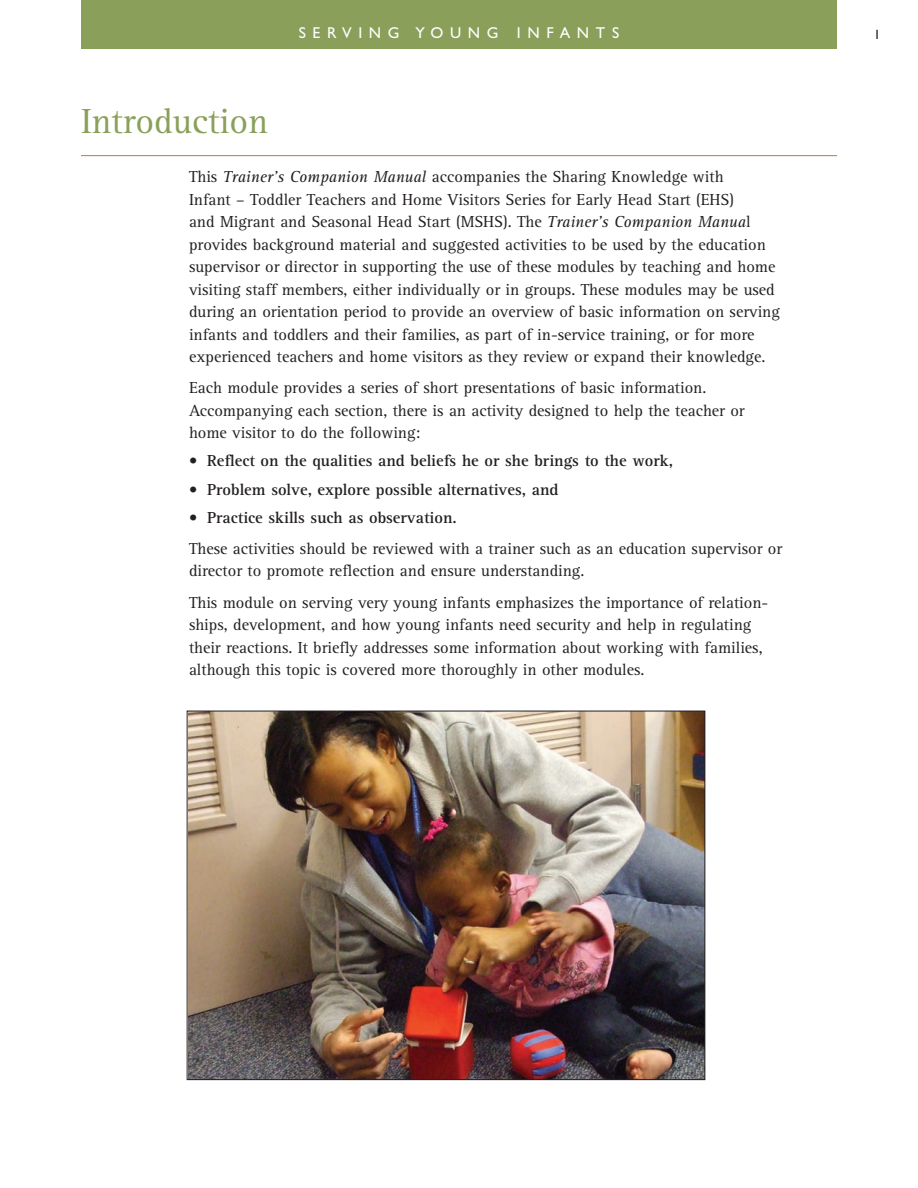
<style>
.page{position:relative;width:918px;height:1188px;background:#fff}
.page>*{position:absolute;margin:0;border:0;box-sizing:border-box;transform-origin:0 0}
.t1{font:36px "Rotis Serif";color:#8aa05a}
.t2{font:16.5px/22.5px "Rotis Serif";color:#231f20}
.t3{font:700 16.5px "Rotis Serif";color:#231f20}
.t4{font:15.75px "Gill Sans";letter-spacing:.425em;color:#fff}
.t5{font:13.5px "Gill Sans";color:#231f20}
.s1{font-style:italic}
</style>
<div class="page">
<div style="left:81px;top:0;width:756px;height:49px;background:#8aa05a"></div>
<hr style="left:81px;top:155px;width:756px;height:1px;background:#bd7c2a">
<img style="left:189px;top:713px;width:514px;height:365px">
<p class="t4" style="left:299px;top:23px;width:322px">SERVING YOUNG INFANTS</p>
<p class="t5" style="left:874px;top:26px;width:8px">1</p>
<h1 class="t1" style="left:81px;top:109px;width:189px">Introduction</h1>
<p class="t2" style="left:189px;top:167px;width:593px">This <span class="s1">Trainer’s Companion Manual</span> accompanies the Sharing Knowledge with<br>Infant – Toddler Teachers and Home Visitors Series for Early Head Start (EHS)<br>and Migrant and Seasonal Head Start (MSHS). The <span class="s1">Trainer’s Companion Manua</span>l provides background material and suggested activities to be used by the education supervisor or director in supporting the use of these modules by teaching and home visiting staff members, either individually or in groups. These modules may be used during an orientation period to provide an overview of basic information on serving infants and toddlers and their families, as part of in-service training, or for more experienced teachers and home visitors as they review or expand their knowledge.</p>
<p class="t2" style="left:189px;top:378px;width:557px">Each module provides a series of short presentations of basic information.<br>Accompanying each section, there is an activity designed to help the teacher or home visitor to do the following:</p>
<p class="t3" style="left:189px;top:455px;width:486px">• Reflect on the qualities and beliefs he or she brings to the work,</p>
<p class="t3" style="left:189px;top:484px;width:371px">• Problem solve, explore possible alternatives, and</p>
<p class="t3" style="left:189px;top:512px;width:269px">• Practice skills such as observation.</p>
<p class="t2" style="left:189px;top:539px;width:595px">These activities should be reviewed with a trainer such as an education supervisor or director to promote reflection and ensure understanding.</p>
<p class="t2" style="left:189px;top:593px;width:581px">This module on serving very young infants emphasizes the importance of relation&shy;ships, development, and how young infants need security and help in regulating their reactions. It briefly addresses some information about working with families, although this topic is covered more thoroughly in other modules.</p>
</div>
